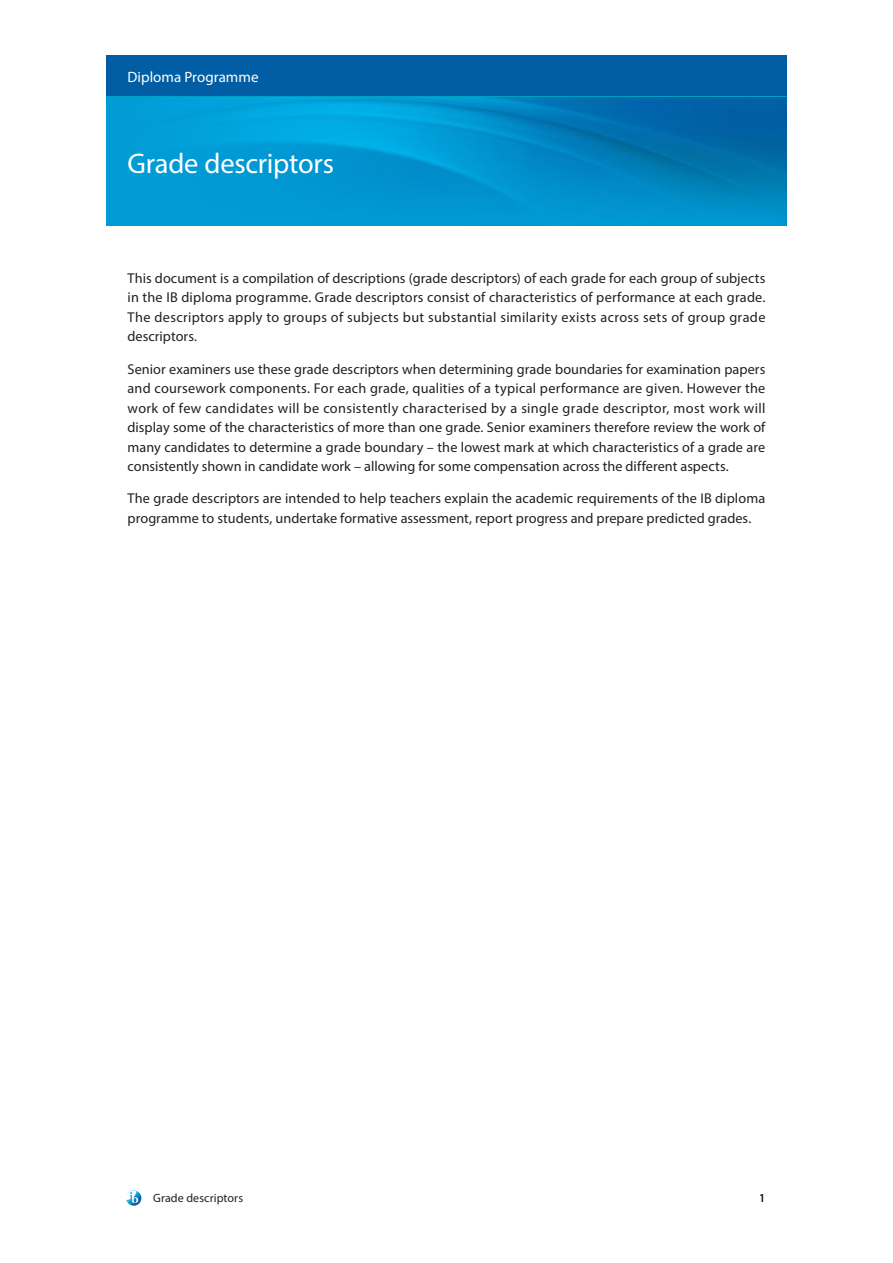
<style>
.page{position:relative;width:893px;height:1263px;background:#fff}
.page>*{position:absolute;margin:0;border:0;box-sizing:border-box;transform-origin:0 0}
.t1{font:28.5px "Myriad Pro";letter-spacing:-.01em;color:#fff}
.t2{font:15px "Myriad Pro";color:#fff}
.t3{font:14.25px/19.5px "Myriad Pro";letter-spacing:.005em;color:#231f20;text-align:justify}
.t4{font:12px "Myriad Pro";letter-spacing:.01em;color:#231f20}
</style>
<div class="page">
<div style="left:106px;top:55px;width:681px;height:43px;background:#015ea4"></div>
<hr style="left:106px;top:96px;width:681px;height:3px;background:#00bad1">
<svg style="left:126px;top:1190px;width:15px;height:16px"></svg>
<img style="left:106px;top:98px;width:681px;height:127px">
<p class="t2" style="left:128px;top:67px;width:132px">Diploma Programme</p>
<h1 class="t1" style="left:128px;top:146px;width:208px">Grade descriptors</h1>
<p class="t3" style="left:128px;top:268px;width:639px">This document is a compilation of descriptions (grade descriptors) of each grade for each group of subjects in the IB diploma programme. Grade descriptors consist of characteristics of performance at each grade.<br>The descriptors apply to groups of subjects but substantial similarity exists across sets of group grade descriptors.</p>
<p class="t3" style="left:128px;top:359px;width:639px">Senior examiners use these grade descriptors when determining grade boundaries for examination papers and coursework components. For each grade, qualities of a typical performance are given. However the work of few candidates will be consistently characterised by a single grade descriptor, most work will display some of the characteristics of more than one grade. Senior examiners therefore review the work of many candidates to determine a grade boundary – the lowest mark at which characteristics of a grade are consistently shown in candidate work – allowing for some compensation across the different aspects.</p>
<p class="t3" style="left:128px;top:489px;width:639px">The grade descriptors are intended to help teachers explain the academic requirements of the IB diploma programme to students, undertake formative assessment, report progress and prepare predicted grades.</p>
<p class="t4" style="left:153px;top:1190px;width:92px">Grade descriptors</p>
<p class="t4" style="left:759px;top:1190px;width:8px">1</p>
</div>
